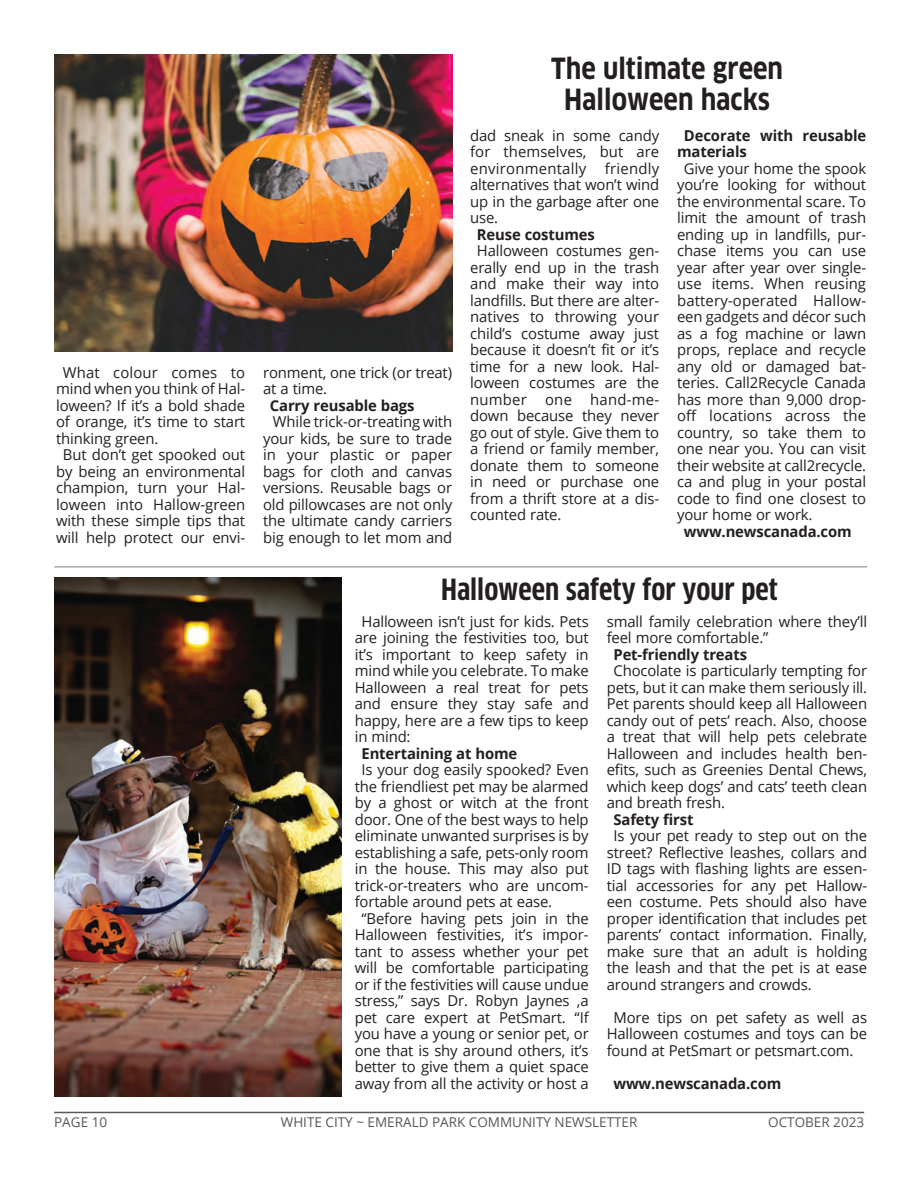
<style>
.page{position:relative;width:918px;height:1188px;background:#fff}
.page>*{position:absolute;margin:0;border:0;box-sizing:border-box;transform-origin:0 0}
.Body_Text{font:700 28.5px "Clan OT Narr";color:#231f20;scale:.94 1}
.Body_Text-2{font:700 condensed 28.5px "Clan OT";color:#231f20;scale:1.13 1}
.Body_Text-3{font:15px/16.5px "Open Sans";letter-spacing:-.01em;color:#231f20;text-align:justify}
.Body_Text-4{font:700 15px/16.5px "Open Sans";letter-spacing:-.01em;color:#231f20}
.t1{font:13.5px "Open Sans";color:#57585a}
</style>
<div class="page">
<hr style="left:54px;top:1112px;width:810px;height:1px;background:#57585a">
<img style="left:54px;top:54px;width:398px;height:297px">
<img style="left:54px;top:578px;width:287px;height:518px">
<hr style="left:54px;top:566px;width:813px;height:2px;background:#a8a9ad">
<p class="Body_Text-3" style="left:56px;top:364px;width:191px;text-indent:7px">What colour comes to mind when you think of Hal&shy;loween? If it’s a bold shade of orange, it’s time to start thinking green.</p>
<p class="Body_Text-3" style="left:56px;top:446px;width:191px;text-align:center">But don’t get spooked out by being an environmental champion, turn your Hal&shy;loween into Hallow-green with these simple tips that will help protect our envi-</p>
<p class="Body_Text-3" style="left:263px;top:364px;width:190px">ronment, one trick (or treat) at a time.</p>
<p class="Body_Text-4" style="left:270px;top:397px;width:146px">Carry reusable bags</p>
<p class="Body_Text-3" style="left:263px;top:413px;width:191px;text-indent:10px">While trick-or-treating with your kids, be sure to trade in your plastic or paper bags for cloth and canvas versions. Reusable bags or old pillowcases are not only the ultimate candy carriers big enough to let mom and</p>
<p class="Body_Text" style="left:551px;top:52px;width:248px">The ultimate green</p>
<p class="Body_Text" style="left:564px;top:83px;width:221px">Halloween hacks</p>
<p class="Body_Text-3" style="left:470px;top:127px;width:191px">dad sneak in some candy for themselves, but are environmentally friendly alternatives that won’t wind up in the garbage after one use.</p>
<p class="Body_Text-4" style="left:477px;top:226px;width:119px">Reuse costumes</p>
<p class="Body_Text-3" style="left:470px;top:242px;width:191px;text-indent:7px">Halloween costumes gen&shy;erally end up in the trash and make their way into landfills. But there are alter&shy;natives to throwing your child’s costume away just because it doesn’t fit or it’s time for a new look. Hal&shy;loween costumes are the number one hand-me&shy;down because they never go out of style. Give them to a friend or family member, donate them to someone in need or purchase one from a thrift store at a dis&shy;counted rate.</p>
<p class="Body_Text-4" style="left:677px;top:127px;width:191px;text-indent:7px">Decorate with reusable materials</p>
<p class="Body_Text-3" style="left:677px;top:160px;width:191px;text-indent:7px">Give your home the spook you’re looking for without the environmental scare. To limit the amount of trash ending up in landfills, pur&shy;chase items you can use year after year over single&shy;use items. When reusing battery-operated Hallow&shy;een gadgets and décor such as a fog machine or lawn props, replace and recycle any old or damaged bat&shy;teries. Call2Recycle Canada has more than 9,000 drop&shy;off locations across the country, so take them to one near you. You can visit their website at call2recycle. ca and plug in your postal code to find one closest to your home or work.</p>
<p class="Body_Text-4" style="left:684px;top:523px;width:169px">www.newscanada.com</p>
<p class="Body_Text-2" style="left:441px;top:573px;width:300px">Halloween safety for your pet</p>
<p class="Body_Text-3" style="left:355px;top:613px;width:236px;text-indent:7px">Halloween isn’t just for kids. Pets are joining the festivities too, but it’s important to keep safety in mind while you celebrate. To make Halloween a real treat for pets and ensure they stay safe and happy, here are a few tips to keep in mind:</p>
<p class="Body_Text-4" style="left:362px;top:745px;width:157px">Entertaining at home</p>
<p class="Body_Text-3" style="left:355px;top:761px;width:236px;text-indent:7px">Is your dog easily spooked? Even the friendliest pet may be alarmed by a ghost or witch at the front door. One of the best ways to help eliminate unwanted surprises is by establishing a safe, pets-only room in the house. This may also put trick-or-treaters who are uncom&shy;fortable around pets at ease.</p>
<p class="Body_Text-3" style="left:355px;top:910px;width:236px;text-align:center">“Before having pets join in the Halloween festivities, it’s impor&shy;tant to assess whether your pet will be comfortable participating or if the festivities will cause undue stress,” says Dr. Robyn Jaynes ,a pet care expert at PetSmart. “If you have a young or senior pet, or one that is shy around others, it’s better to give them a quiet space away from all the activity or host a</p>
<p class="Body_Text-3" style="left:607px;top:613px;width:262px">small family celebration where they’ll feel more comfortable.”</p>
<p class="Body_Text-4" style="left:613px;top:646px;width:135px">Pet-friendly treats</p>
<p class="Body_Text-3" style="left:607px;top:662px;width:262px;text-indent:7px">Chocolate is particularly tempting for pets, but it can make them seriously ill.<br>Pet parents should keep all Halloween candy out of pets’ reach. Also, choose a treat that will help pets celebrate Halloween and includes health ben&shy;efits, such as Greenies Dental Chews, which keep dogs’ and cats’ teeth clean and breath fresh.</p>
<p class="Body_Text-4" style="left:613px;top:811px;width:82px">Safety first</p>
<p class="Body_Text-3" style="left:607px;top:827px;width:262px;text-indent:7px">Is your pet ready to step out on the street? Reflective leashes, collars and ID tags with flashing lights are essen&shy;tial accessories for any pet Hallow&shy;een costume. Pets should also have proper identification that includes pet parents’ contact information. Finally, make sure that an adult is holding the leash and that the pet is at ease around strangers and crowds.</p>
<p class="Body_Text-3" style="left:607px;top:1009px;width:262px;text-indent:7px">More tips on pet safety as well as Halloween costumes and toys can be found at PetSmart or petsmart.com.</p>
<p class="Body_Text-4" style="left:613px;top:1075px;width:169px">www.newscanada.com</p>
<p class="t1" style="left:54px;top:1113px;width:54px">PAGE 10</p>
<p class="t1" style="left:281px;top:1113px;width:358px">WHITE CITY ~ EMERALD PARK COMMUNITY NEWSLETTER</p>
<p class="t1" style="left:768px;top:1113px;width:98px">OCTOBER 2023</p>
</div>
